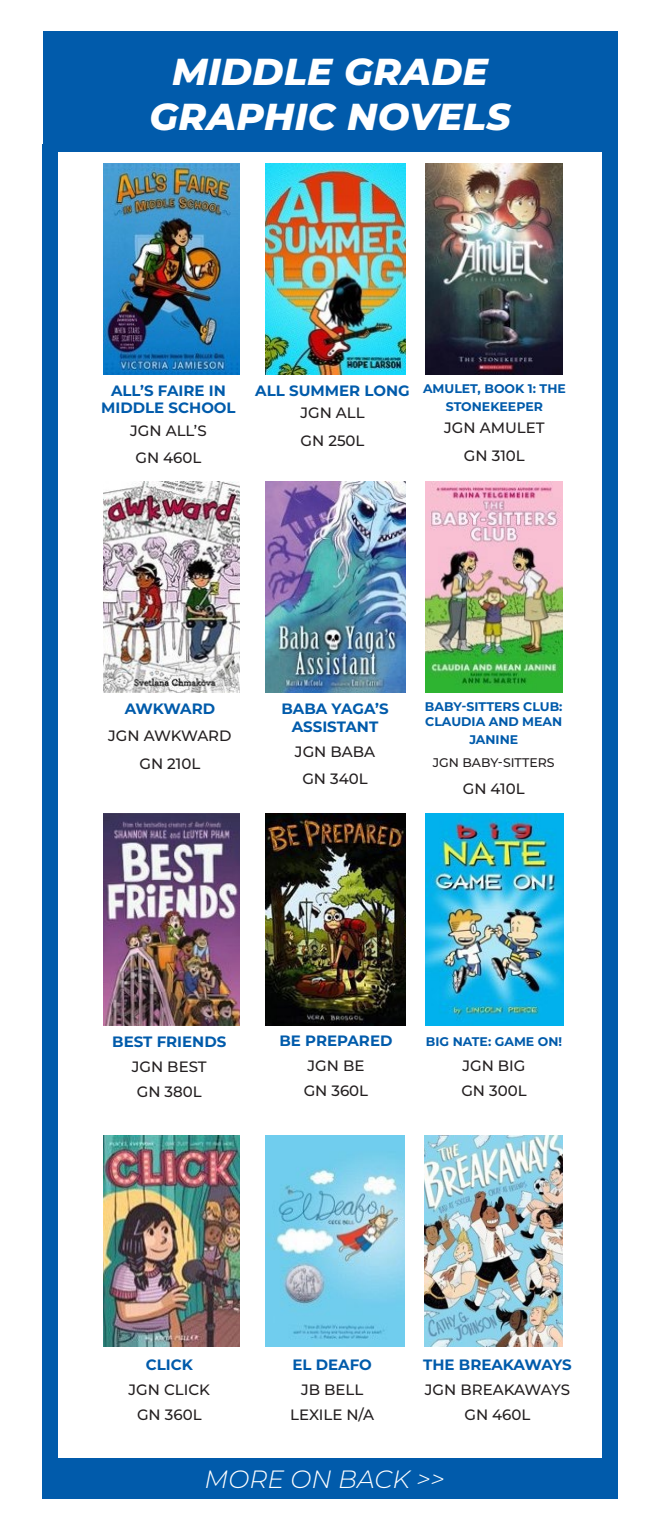
<style>
.page{position:relative;width:660px;height:1530px;background:#fff}
.page>*{position:absolute;margin:0;border:0;box-sizing:border-box;transform-origin:0 0}
.t1{font:italic 800 37.5px/45px "Montserrat";letter-spacing:.01em;color:#fff;text-align:center}
.t2{font:italic 300 25px "Montserrat";color:#fff}
.t3{font:500 15px/25px "Montserrat";color:#231f20;text-align:center}
.t4{font:700 15px/17.5px "Montserrat";color:#015bab;text-align:center}
.t5{font:700 15px "Montserrat";letter-spacing:-.025em;color:#015bab}
.t6{font:700 12.5px/17.5px "Montserrat";color:#015bab;text-align:center}
.t7{font:500 12.5px "Montserrat";color:#231f20}
.s1{font-weight:700;color:#015bab}
</style>
<div class="page">
<div style="left:43px;top:31px;width:574px;height:121px;background:#015bab"></div>
<div style="left:43px;top:144px;width:15px;height:1355px;background:#015bab"></div>
<div style="left:602px;top:144px;width:15px;height:1355px;background:#015bab"></div>
<div style="left:44px;top:1458px;width:562px;height:41px;background:#015bab"></div>
<img style="left:104px;top:164px;width:136px;height:211px">
<img style="left:425px;top:1135px;width:138px;height:212px">
<img style="left:265px;top:164px;width:140px;height:211px">
<img style="left:104px;top:814px;width:136px;height:211px">
<img style="left:425px;top:164px;width:137px;height:211px">
<img style="left:104px;top:1135px;width:136px;height:212px">
<img style="left:265px;top:814px;width:140px;height:211px">
<img style="left:265px;top:1135px;width:140px;height:212px">
<img style="left:425px;top:814px;width:138px;height:211px">
<img style="left:104px;top:482px;width:136px;height:211px">
<img style="left:265px;top:482px;width:140px;height:211px">
<img style="left:425px;top:482px;width:137px;height:211px">
<p class="t1" style="left:149px;top:47px;width:363px">MIDDLE GRADE<br>GRAPHIC NOVELS</p>
<p class="t4" style="left:101px;top:381px;width:136px">ALL’S FAIRE IN<br>MIDDLE SCHOOL</p>
<p class="t3" style="left:130px;top:417px;width:78px">JGN ALL’S</p>
<p class="t3" style="left:135px;top:445px;width:68px">GN 460L</p>
<p class="t4" style="left:255px;top:381px;width:156px">ALL SUMMER LONG</p>
<p class="t3" style="left:300px;top:399px;width:66px;line-height:27.5px;text-align:left">JGN ALL<br>GN 250L</p>
<p class="t6" style="left:423px;top:380px;width:144px">AMULET, BOOK 1: THE<br>STONEKEEPER</p>
<p class="t3" style="left:444px;top:414px;width:102px;line-height:27.5px">JGN AMULET<br>GN 310L</p>
<p class="t5" style="left:125px;top:698px;width:92px">AWKWARD</p>
<p class="t3" style="left:108px;top:723px;width:125px">JGN AWKWARD</p>
<p class="t3" style="left:139px;top:750px;width:62px">GN 210L</p>
<p class="t4" style="left:281px;top:699px;width:109px">BABA YAGA’S<br>ASSISTANT</p>
<p class="t3" style="left:295px;top:737px;width:82px;line-height:27.5px">JGN BABA<br>GN 340L</p>
<p class="t6" style="left:425px;top:699px;width:139px;line-height:15px;text-align:left">BABY-SITTERS CLUB:<br>CLAUDIA AND MEAN</p>
<p class="t6" style="left:469px;top:731px;width:50px">JANINE</p>
<p class="t7" style="left:433px;top:754px;width:123px">JGN BABY-SITTERS</p>
<p class="t3" style="left:463px;top:776px;width:63px">GN 410L</p>
<p class="t3" style="left:112px;top:1029px;width:116px"><span class="s1">BEST FRIENDS<br></span>JGN BEST<br>GN 380L</p>
<p class="t4" style="left:279px;top:1031px;width:114px">BE PREPARED</p>
<p class="t3" style="left:304px;top:1053px;width:66px;text-align:left">JGN BE<br>GN 360L</p>
<p class="t6" style="left:426px;top:1032px;width:138px">BIG NATE: GAME ON!</p>
<p class="t3" style="left:462px;top:1053px;width:65px">JGN BIG</p>
<p class="t3" style="left:461px;top:1078px;width:67px">GN 300L</p>
<p class="t3" style="left:129px;top:1352px;width:83px"><span class="s1">CLICK<br></span>JGN CLICK<br>GN 360L</p>
<p class="t3" style="left:290px;top:1352px;width:86px"><span class="s1">EL DEAFO<br></span>JB BELL<br>LEXILE N/A</p>
<p class="t4" style="left:423px;top:1355px;width:150px">THE BREAKAWAYS</p>
<p class="t3" style="left:425px;top:1377px;width:147px">JGN BREAKAWAYS<br>GN 460L</p>
<p class="t2" style="left:204px;top:1462px;width:242px">MORE ON BACK &gt;&gt;</p>
</div>
